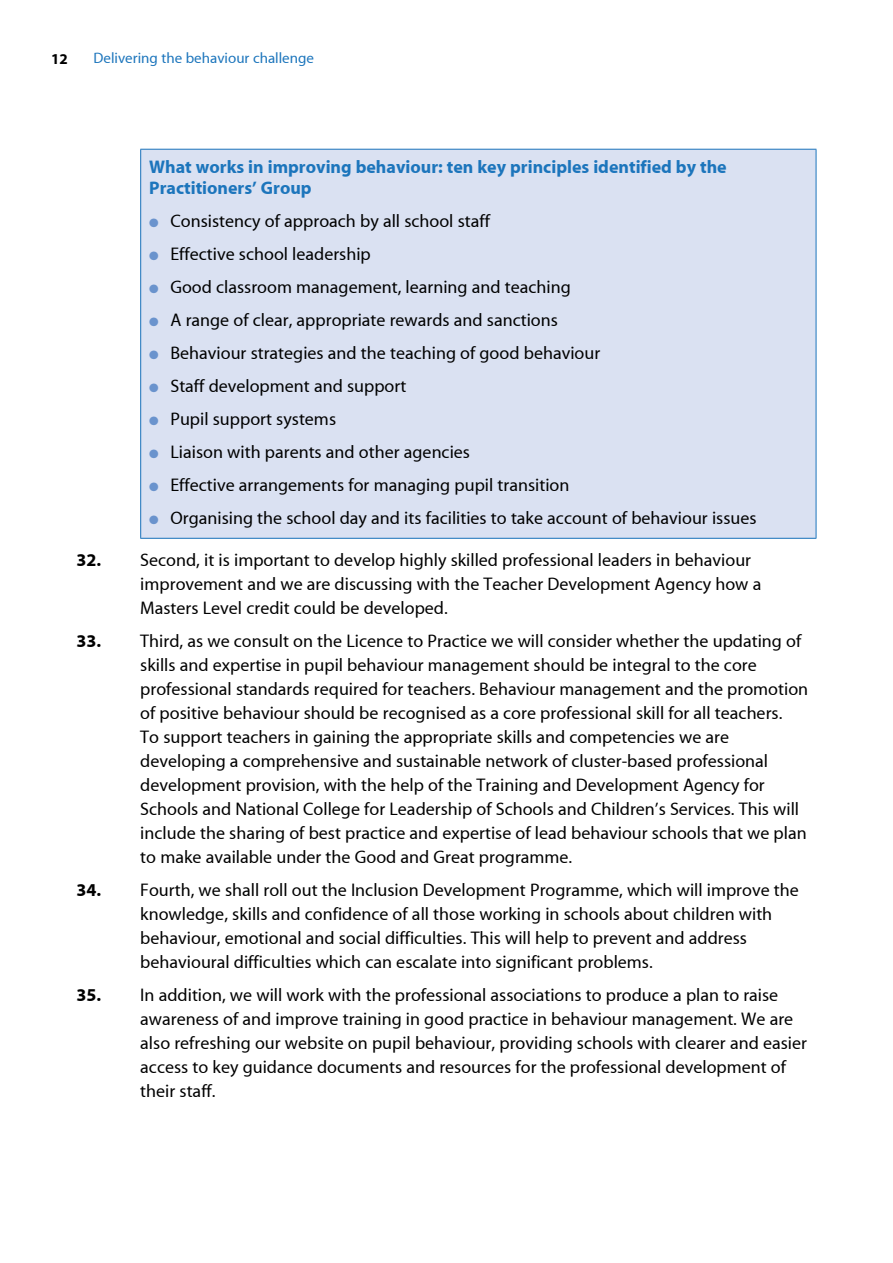
<style>
.page{position:relative;width:893px;height:1263px;background:#fff}
.page>*{position:absolute;margin:0;border:0;box-sizing:border-box;transform-origin:0 0}
.t1{font:18px/24px "Myriad MM";color:#000}
.t2{font:18px/21px "Myriad MM Bold";color:#1c75bc}
.t3{font:15px "Myriad MM";color:#1c75bc}
.t4{font:15px "Myriad MM Bold";color:#000}
.s1{color:#6a93cd}
.s2{font-family:"Myriad MM Bold"}
</style>
<div class="page">
<div style="left:141px;top:149px;width:675px;height:389px;background:#dae1f2"></div>
<hr style="left:140px;top:149px;width:676px;height:1px;background:#1c75bc">
<hr style="left:140px;top:150px;width:1px;height:388px;background:#1c75bc">
<hr style="left:816px;top:150px;width:1px;height:388px;background:#1c75bc">
<hr style="left:140px;top:538px;width:676px;height:1px;background:#1c75bc">
<p class="t4" style="left:51px;top:51px;width:18px">12</p>
<p class="t3" style="left:94px;top:51px;width:222px">Delivering the behaviour challenge</p>
<p class="t2" style="left:149px;top:157px;width:579px">What works in improving behaviour: ten key principles identified by the<br>Practitioners’ Group</p>
<p class="t1" style="left:149px;top:209px;width:342px"><span class="s1">●</span> Consistency of approach by all school staff</p>
<p class="t1" style="left:149px;top:242px;width:223px"><span class="s1">●</span> Effective school leadership</p>
<p class="t1" style="left:149px;top:275px;width:423px"><span class="s1">●</span> Good classroom management, learning and teaching</p>
<p class="t1" style="left:149px;top:308px;width:410px"><span class="s1">●</span> A range of clear, appropriate rewards and sanctions</p>
<p class="t1" style="left:149px;top:341px;width:453px"><span class="s1">●</span> Behaviour strategies and the teaching of good behaviour</p>
<p class="t1" style="left:149px;top:374px;width:259px"><span class="s1">●</span> Staff development and support</p>
<p class="t1" style="left:149px;top:407px;width:188px"><span class="s1">●</span> Pupil support systems</p>
<p class="t1" style="left:149px;top:440px;width:322px"><span class="s1">●</span> Liaison with parents and other agencies</p>
<p class="t1" style="left:149px;top:473px;width:422px"><span class="s1">●</span> Effective arrangements for managing pupil transition</p>
<p class="t1" style="left:149px;top:506px;width:609px"><span class="s1">●</span> Organising the school day and its facilities to take account of behaviour issues</p>
<p class="t1" style="left:140px;top:548px;width:623px;text-indent:-64px"><span class="s2">32.</span> Second, it is important to develop highly skilled professional leaders in behaviour improvement and we are discussing with the Teacher Development Agency how a<br>Masters Level credit could be developed.</p>
<p class="t1" style="left:140px;top:629px;width:669px;text-indent:-64px"><span class="s2">33.</span> Third, as we consult on the Licence to Practice we will consider whether the updating of skills and expertise in pupil behaviour management should be integral to the core professional standards required for teachers. Behaviour management and the promotion of positive behaviour should be recognised as a core professional skill for all teachers.<br>To support teachers in gaining the appropriate skills and competencies we are developing a comprehensive and sustainable network of cluster-based professional development provision, with the help of the Training and Development Agency for Schools and National College for Leadership of Schools and Children’s Services. This will include the sharing of best practice and expertise of lead behaviour schools that we plan to make available under the Good and Great programme.</p>
<p class="t1" style="left:140px;top:878px;width:660px;text-indent:-64px"><span class="s2">34.</span> Fourth, we shall roll out the Inclusion Development Programme, which will improve the knowledge, skills and confidence of all those working in schools about children with behaviour, emotional and social difficulties. This will help to prevent and address behavioural difficulties which can escalate into significant problems.</p>
<p class="t1" style="left:140px;top:983px;width:668px;text-indent:-64px"><span class="s2">35.</span> In addition, we will work with the professional associations to produce a plan to raise awareness of and improve training in good practice in behaviour management. We are also refreshing our website on pupil behaviour, providing schools with clearer and easier access to key guidance documents and resources for the professional development of their staff.</p>
</div>
